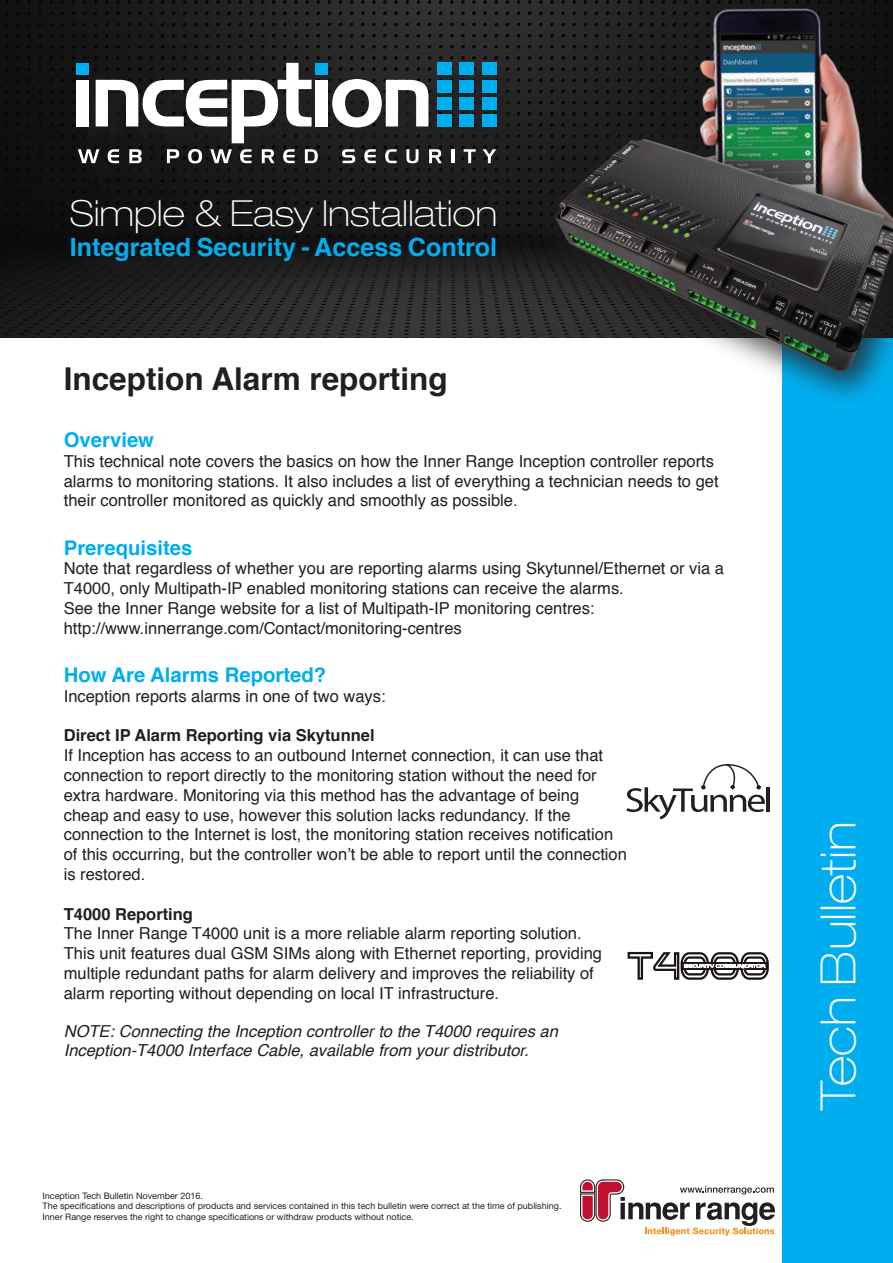
<style>
.page{position:relative;width:893px;height:1263px;background:#fff}
.page>*{position:absolute;margin:0;border:0;box-sizing:border-box;transform-origin:0 0}
.t1{font:100 expanded 48.75px "Helvetica Neue LT Std";color:#fff}
.t2{font:100 expanded 36px "Helvetica Neue LT Std";color:#fff}
.t3{font:700 31.5px "Helvetica";color:#231f20}
.t4{font:700 25.2px "Helvetica";color:#00aeef}
.t5{font:700 20.25px "Helvetica";color:#00aeef}
.t6{font:16.5px/19.8px "Helvetica";color:#231f20}
.t7{font:italic 16.5px/19.8px "Helvetica";color:#231f20}
.t8{font:700 16.5px "Helvetica";color:#231f20}
.t9{font:9px/10.8px "Helvetica Neue";color:#231f20}
</style>
<div class="page">
<div style="left:782px;top:0;width:111px;height:1263px;background:#00aeef"></div>
<img style="left:0;top:0;width:626px;height:338px">
<svg style="left:580px;top:1179px;width:195px;height:56px"></svg>
<div style="left:78px;top:66px;width:441px;height:120px;background:#231f20"></div>
<div style="left:76px;top:80px;width:13px;height:46px;background:#fff"></div>
<svg style="left:96px;top:63px;width:216px;height:80px"></svg>
<div style="left:315px;top:80px;width:13px;height:46px;background:#fff"></div>
<svg style="left:332px;top:79px;width:96px;height:48px"></svg>
<div style="left:437px;top:63px;width:15px;height:12px;background:#00aeef"></div>
<div style="left:460px;top:63px;width:14px;height:12px;background:#00aeef"></div>
<div style="left:482px;top:63px;width:15px;height:12px;background:#00aeef"></div>
<div style="left:437px;top:80px;width:15px;height:13px;background:#00aeef"></div>
<div style="left:460px;top:80px;width:14px;height:13px;background:#00aeef"></div>
<div style="left:482px;top:80px;width:15px;height:13px;background:#00aeef"></div>
<div style="left:437px;top:98px;width:15px;height:12px;background:#00aeef"></div>
<div style="left:460px;top:98px;width:14px;height:12px;background:#00aeef"></div>
<div style="left:482px;top:98px;width:15px;height:12px;background:#00aeef"></div>
<div style="left:437px;top:114px;width:15px;height:12px;background:#00aeef"></div>
<div style="left:460px;top:114px;width:14px;height:12px;background:#00aeef"></div>
<div style="left:482px;top:114px;width:15px;height:12px;background:#00aeef"></div>
<svg style="left:78px;top:149px;width:21px;height:14px"></svg>
<svg style="left:108px;top:149px;width:11px;height:14px"></svg>
<svg style="left:129px;top:149px;width:13px;height:14px"></svg>
<svg style="left:167px;top:149px;width:12px;height:14px"></svg>
<svg style="left:188px;top:149px;width:14px;height:14px"></svg>
<svg style="left:210px;top:149px;width:22px;height:14px"></svg>
<svg style="left:240px;top:149px;width:11px;height:14px"></svg>
<svg style="left:262px;top:149px;width:12px;height:14px"></svg>
<svg style="left:283px;top:149px;width:12px;height:14px"></svg>
<svg style="left:305px;top:149px;width:13px;height:14px"></svg>
<svg style="left:342px;top:149px;width:13px;height:14px"></svg>
<svg style="left:364px;top:149px;width:12px;height:14px"></svg>
<svg style="left:385px;top:149px;width:12px;height:14px"></svg>
<svg style="left:406px;top:149px;width:12px;height:14px"></svg>
<svg style="left:429px;top:149px;width:13px;height:14px"></svg>
<hr style="left:451px;top:149px;width:3px;height:14px;background:#fff">
<svg style="left:464px;top:149px;width:12px;height:14px"></svg>
<svg style="left:483px;top:149px;width:13px;height:14px"></svg>
<div style="left:76px;top:63px;width:13px;height:11px;background:#00aeef"></div>
<div style="left:315px;top:63px;width:13px;height:11px;background:#00aeef"></div>
<div style="left:74px;top:203px;width:444px;height:81px;background:#231f20;opacity:.75"></div>
<img style="left:626px;top:0;width:267px;height:112px">
<div style="left:529px;top:112px;width:364px;height:296px;background:#231f20;opacity:.75"></div>
<img style="left:554px;top:139px;width:339px;height:233px">
<hr style="left:766px;top:787px;width:4px;height:25px;background:#231f20">
<svg style="left:626px;top:764px;width:139px;height:55px"></svg>
<svg style="left:627px;top:951px;width:142px;height:29px"></svg>
<p class="t2" style="left:70px;top:192px;width:429px">Simple &amp; Easy Installation</p>
<p class="t4" style="left:70px;top:227px;width:429px">Integrated Security - Access Control</p>
<p class="t3" style="left:64px;top:353px;width:385px">Inception Alarm reporting</p>
<p class="t5" style="left:64px;top:423px;width:92px">Overview</p>
<p class="t6" style="left:64px;top:451px;width:656px">This technical note covers the basics on how the Inner Range Inception controller reports alarms to monitoring stations. It also includes a list of everything a technician needs to get their controller monitored as quickly and smoothly as possible.</p>
<p class="t5" style="left:64px;top:531px;width:130px">Prerequisites</p>
<p class="t6" style="left:64px;top:559px;width:662px">Note that regardless of whether you are reporting alarms using Skytunnel/Ethernet or via a T4000, only Multipath-IP enabled monitoring stations can receive the alarms.<br>See the Inner Range website for a list of Multipath-IP monitoring centres: http://www.innerrange.com/Contact/monitoring-centres</p>
<p class="t5" style="left:64px;top:658px;width:264px">How Are Alarms Reported?</p>
<p class="t6" style="left:64px;top:687px;width:323px">Inception reports alarms in one of two ways:</p>
<p class="t8" style="left:64px;top:722px;width:312px">Direct IP Alarm Reporting via Skytunnel</p>
<p class="t6" style="left:64px;top:746px;width:565px">If Inception has access to an outbound Internet connection, it can use that connection to report directly to the monitoring station without the need for extra hardware. Monitoring via this method has the advantage of being cheap and easy to use, however this solution lacks redundancy. If the connection to the Internet is lost, the monitoring station receives notification of this occurring, but the controller won’t be able to report until the connection is restored.</p>
<p class="t8" style="left:64px;top:900px;width:131px">T4000 Reporting</p>
<p class="t6" style="left:64px;top:924px;width:540px">The Inner Range T4000 unit is a more reliable alarm reporting solution.<br>This unit features dual GSM SIMs along with Ethernet reporting, providing multiple redundant paths for alarm delivery and improves the reliability of alarm reporting without depending on local IT infrastructure.</p>
<p class="t7" style="left:64px;top:1021px;width:496px">NOTE: Connecting the Inception controller to the T4000 requires an<br>Inception-T4000 Interface Cable, available from your distributor.</p>
<p class="t9" style="left:43px;top:1190px;width:520px">Inception Tech Bulletin November 2016.<br>The specifications and descriptions of products and services contained in this tech bulletin were correct at the time of publishing.<br>Inner Range reserves the right to change specifications or withdraw products without notice.</p>
<p class="t1" style="left:809px;top:1110px;width:290px;rotate:-90deg">Tech Bulletin</p>
</div>
